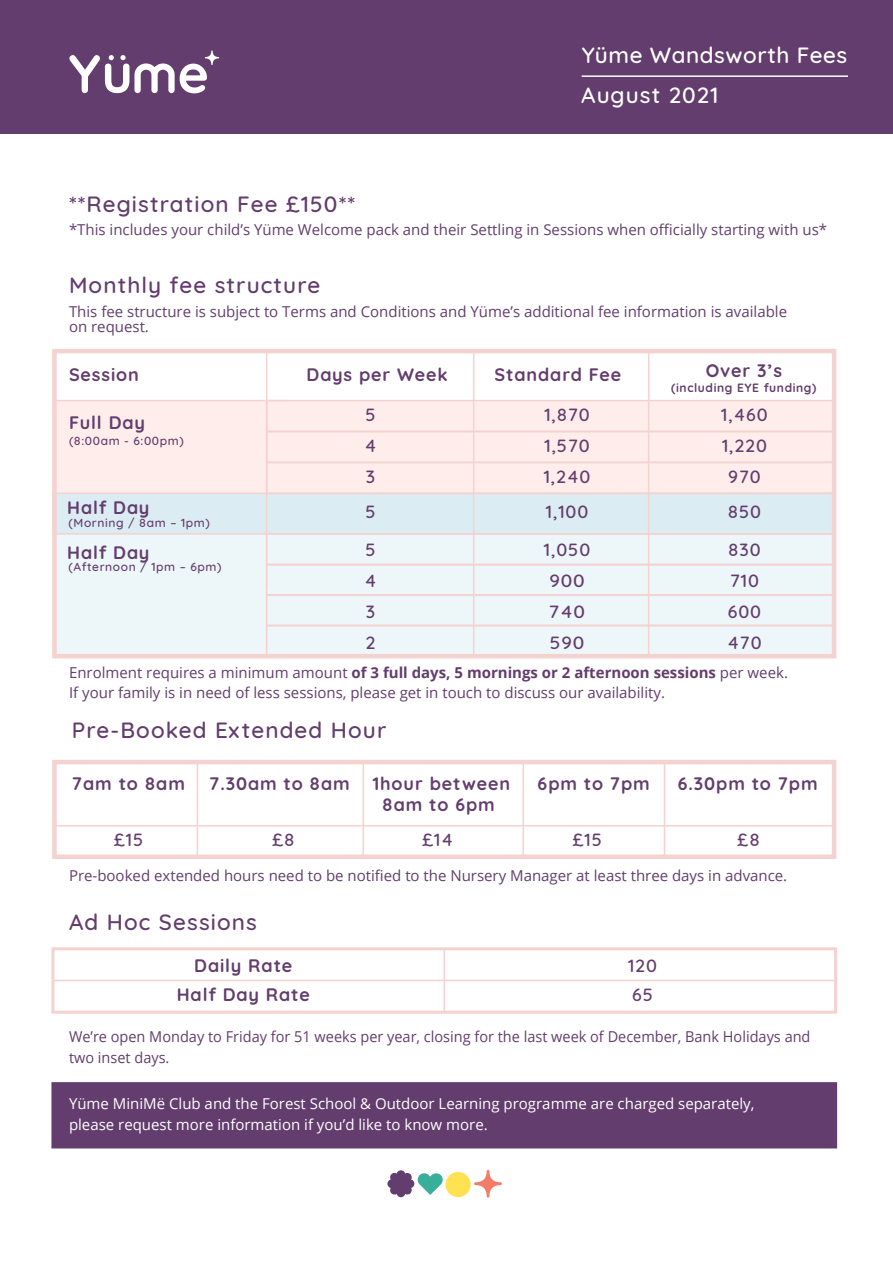
<style>
.page{position:relative;width:893px;height:1263px;background:#fff}
.page>*{position:absolute;margin:0;border:0;box-sizing:border-box;transform-origin:0 0}
.t1{font:500 22.5px "Quicksand";letter-spacing:.05em;color:#633d6d}
.t2{font:500 22.5px "Quicksand";letter-spacing:.025em;color:#fff}
.t3{font:500 22.5px "Quicksand";letter-spacing:.05em;color:#fff}
.t4{font:700 18px "Quicksand";letter-spacing:.05em;color:#633d6d}
.t5{font:500 18px "Quicksand";letter-spacing:.05em;color:#633d6d}
.t6{font:500 18px "Quicksand";letter-spacing:.05em;color:#633d6d;scale:1.06 1}
.t7{font:15px/19.5px "Open Sans";color:#633d6d}
.t8{font:15px/21px "Open Sans";color:#fff}
.t9{font:500 12px "Quicksand";letter-spacing:.05em;color:#633d6d}
.t10{font:700 12px "Quicksand";letter-spacing:.05em;color:#633d6d}
.s1{font-weight:700}
</style>
<div class="page">
<div style="left:53px;top:534px;width:781px;height:122px;background:#edf6f9"></div>
<div style="left:53px;top:401px;width:781px;height:92px;background:#ffedeb"></div>
<div style="left:52px;top:493px;width:783px;height:42px;background:#dbecf3;border:2px solid #f4d2cf"></div>
<div style="left:0;top:0;width:893px;height:133px;background:#633d6d"></div>
<svg style="left:69px;top:50px;width:150px;height:43px"></svg>
<div style="left:51px;top:1082px;width:786px;height:66px;background:#633d6d;border:3px solid #633d6d"></div>
<svg style="left:51px;top:947px;width:786px;height:67px"></svg>
<hr style="left:582px;top:75px;width:266px;height:2px;background:#fff">
<svg style="left:474px;top:1170px;width:28px;height:27px"></svg>
<svg style="left:387px;top:1179px;width:27px;height:9px"></svg>
<svg style="left:397px;top:1170px;width:8px;height:27px"></svg>
<div style="left:446px;top:1172px;width:25px;height:25px;background:#ffe252;border-radius:50%"></div>
<svg style="left:390px;top:1172px;width:53px;height:23px"></svg>
<div style="left:52px;top:760px;width:784px;height:99px;border:4px solid #f4d2cf"></div>
<div style="left:52px;top:349px;width:784px;height:309px;border:4px solid #f4d2cf"></div>
<div style="left:54px;top:825px;width:781px;height:32px;border:2px solid #f4d2cf"></div>
<div style="left:266px;top:400px;width:569px;height:32px;border:2px solid #f4d2cf"></div>
<div style="left:266px;top:431px;width:569px;height:32px;border:2px solid #f4d2cf"></div>
<div style="left:266px;top:462px;width:569px;height:32px;border:2px solid #f4d2cf"></div>
<div style="left:266px;top:533px;width:569px;height:33px;border:2px solid #f4d2cf"></div>
<div style="left:266px;top:564px;width:569px;height:32px;border:2px solid #f4d2cf"></div>
<div style="left:266px;top:594px;width:569px;height:32px;border:2px solid #f4d2cf"></div>
<div style="left:266px;top:624px;width:569px;height:33px;border:2px solid #f4d2cf"></div>
<hr style="left:664px;top:762px;width:1px;height:95px;background:#f4d2cf">
<hr style="left:523px;top:762px;width:1px;height:95px;background:#f4d2cf">
<hr style="left:363px;top:762px;width:1px;height:95px;background:#f4d2cf">
<hr style="left:266px;top:353px;width:1px;height:233px;background:#f4d2cf">
<hr style="left:473px;top:353px;width:1px;height:303px;background:#f4d2cf">
<hr style="left:648px;top:353px;width:1px;height:303px;background:#f4d2cf">
<hr style="left:54px;top:400px;width:233px;height:1px;background:#f4d2cf">
<hr style="left:197px;top:762px;width:1px;height:95px;background:#f4d2cf">
<h1 class="t2" style="left:582px;top:37px;width:267px">Yüme Wandsworth Fees</h1>
<h1 class="t1" style="left:69px;top:185px;width:288px">**Registration Fee £150**</h1>
<h1 class="t3" style="left:581px;top:77px;width:139px">August 2021</h1>
<p class="t7" style="left:69px;top:219px;width:760px">*This includes your child’s Yüme Welcome pack and their Settling in Sessions when officially starting with us*</p>
<h1 class="t1" style="left:69px;top:267px;width:253px">Monthly fee structure</h1>
<p class="t7" style="left:69px;top:304px;width:720px;line-height:15px">This fee structure is subject to Terms and Conditions and Yüme’s additional fee information is available on request.</p>
<p class="t4" style="left:69px;top:360px;width:71px">Session</p>
<p class="t4" style="left:69px;top:408px;width:77px">Full Day</p>
<p class="t9" style="left:69px;top:431px;width:116px">(8:00am - 6:00pm)</p>
<p class="t4" style="left:494px;top:360px;width:128px">Standard Fee</p>
<p class="t4" style="left:706px;top:355px;width:78px">Over 3’s</p>
<p class="t10" style="left:671px;top:377px;width:147px">(including EYE funding)</p>
<p class="t4" style="left:307px;top:360px;width:143px">Days per Week</p>
<p class="t5" style="left:365px;top:400px;width:12px">5</p>
<p class="t5" style="left:544px;top:400px;width:47px">1,870</p>
<p class="t5" style="left:721px;top:400px;width:48px">1,460</p>
<p class="t5" style="left:365px;top:431px;width:13px">4</p>
<p class="t5" style="left:544px;top:431px;width:47px">1,570</p>
<p class="t5" style="left:722px;top:431px;width:46px">1,220</p>
<p class="t5" style="left:366px;top:462px;width:11px">3</p>
<p class="t5" style="left:544px;top:462px;width:48px">1,240</p>
<p class="t5" style="left:728px;top:462px;width:34px">970</p>
<p class="t5" style="left:365px;top:497px;width:12px">5</p>
<p class="t5" style="left:546px;top:497px;width:44px">1,100</p>
<p class="t5" style="left:728px;top:497px;width:35px">850</p>
<p class="t5" style="left:365px;top:535px;width:12px">5</p>
<p class="t5" style="left:544px;top:535px;width:48px">1,050</p>
<p class="t5" style="left:728px;top:535px;width:34px">830</p>
<p class="t5" style="left:365px;top:566px;width:13px">4</p>
<p class="t6" style="left:549px;top:566px;width:35px">900</p>
<p class="t5" style="left:730px;top:566px;width:30px">710</p>
<p class="t4" style="left:67px;top:492px;width:84px">Half Day</p>
<p class="t9" style="left:69px;top:513px;width:143px">(Morning / 8am – 1pm)</p>
<p class="t9" style="left:69px;top:557px;width:154px">(Afternoon / 1pm – 6pm)</p>
<p class="t4" style="left:67px;top:537px;width:84px">Half Day</p>
<p class="t5" style="left:366px;top:597px;width:11px">3</p>
<p class="t6" style="left:549px;top:597px;width:36px">740</p>
<p class="t5" style="left:728px;top:597px;width:35px">600</p>
<p class="t5" style="left:366px;top:628px;width:11px">2</p>
<p class="t6" style="left:550px;top:628px;width:34px">590</p>
<p class="t5" style="left:727px;top:628px;width:36px">470</p>
<p class="t7" style="left:69px;top:663px;width:720px">Enrolment requires a minimum amount <span class="s1">of 3 full days, 5 mornings or 2 afternoon sessions</span> per week.<br>If your family is in need of less sessions, please get in touch to discuss our availability.</p>
<h1 class="t1" style="left:72px;top:712px;width:316px">Pre-Booked Extended Hour</h1>
<p class="t4" style="left:72px;top:769px;width:114px">7am to 8am</p>
<p class="t4" style="left:209px;top:769px;width:142px">7.30am to 8am</p>
<p class="t4" style="left:373px;top:769px;width:139px">1hour between</p>
<p class="t4" style="left:538px;top:769px;width:114px">6pm to 7pm</p>
<p class="t4" style="left:382px;top:790px;width:114px">8am to 6pm</p>
<p class="t4" style="left:678px;top:769px;width:141px">6.30pm to 7pm</p>
<p class="t5" style="left:114px;top:825px;width:31px">£15</p>
<p class="t5" style="left:272px;top:825px;width:24px">£8</p>
<p class="t5" style="left:422px;top:825px;width:32px">£14</p>
<p class="t5" style="left:572px;top:825px;width:31px">£15</p>
<p class="t5" style="left:737px;top:825px;width:24px">£8</p>
<p class="t7" style="left:69px;top:866px;width:720px">Pre-booked extended hours need to be notified to the Nursery Manager at least three days in advance.</p>
<h1 class="t1" style="left:69px;top:904px;width:189px">Ad Hoc Sessions</h1>
<p class="t4" style="left:194px;top:950px;width:99px">Daily Rate</p>
<p class="t5" style="left:628px;top:950px;width:30px">120</p>
<p class="t4" style="left:177px;top:980px;width:135px">Half Day Rate</p>
<p class="t5" style="left:632px;top:979px;width:22px">65</p>
<p class="t7" style="left:69px;top:1025px;width:743px;line-height:21px">We’re open Monday to Friday for 51 weeks per year, closing for the last week of December, Bank Holidays and two inset days.</p>
<p class="t8" style="left:69px;top:1093px;width:687px">Yüme MiniMë Club and the Forest School &amp; Outdoor Learning programme are charged separately, please request more information if you’d like to know more.</p>
</div>
